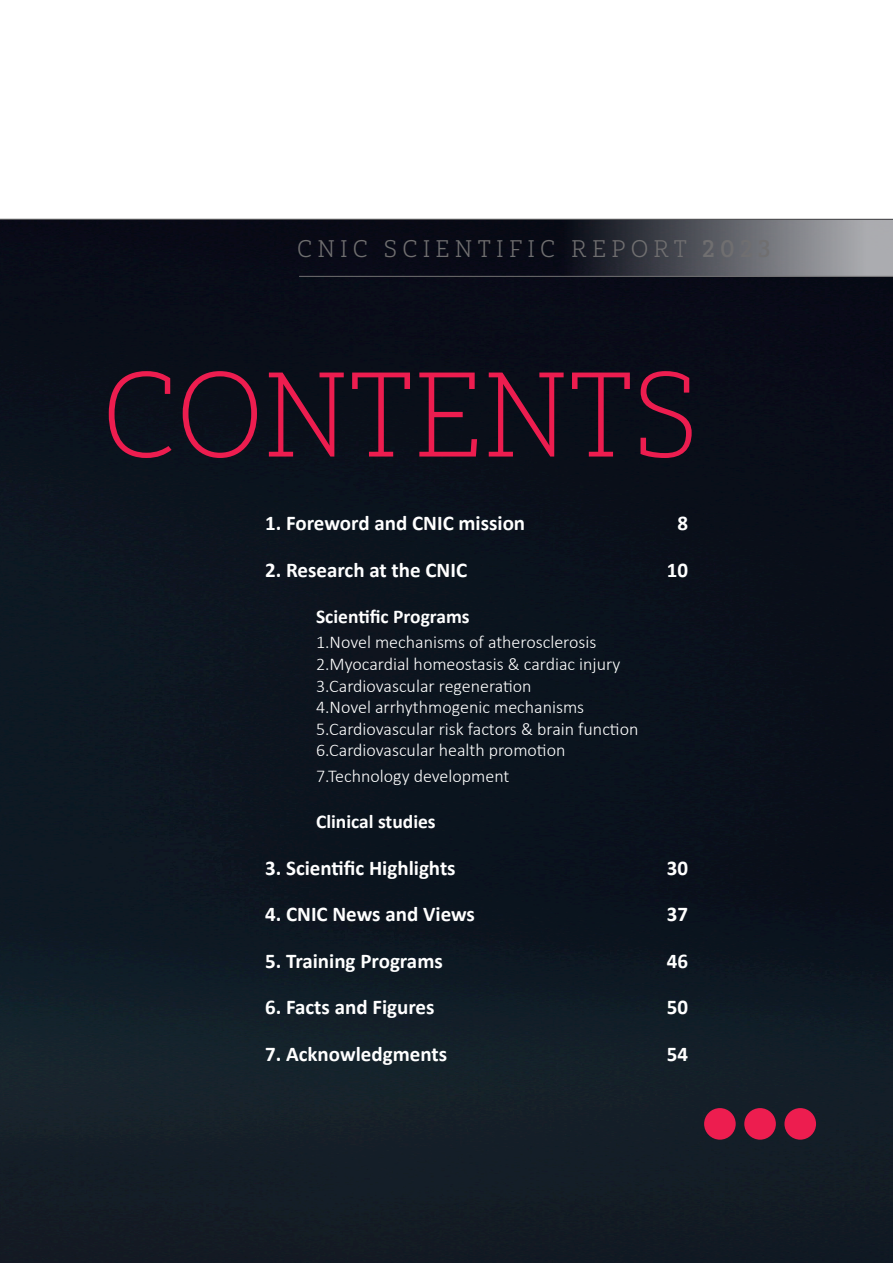
<style>
.page{position:relative;width:893px;height:1263px;background:#fff}
.page>*{position:absolute;margin:0;border:0;box-sizing:border-box;transform-origin:0 0}
.t1{font:120px "Yorkten Slab Nor Thi";color:#ed1d4f}
.t2{font:24px "Yorkten Slab Nor Lig";letter-spacing:.22em;color:#706f70}
.t3{font:700 21px "Calibri";color:#fff}
.t4{font:700 19.5px "Calibri";color:#fff}
.t5{font:300 18px "Calibri";color:#fff}
.s1{font-family:"Yorkten Slab Nor Med"}
</style>
<div class="page">
<img style="left:0;top:220px;width:893px;height:1043px">
<hr style="left:0;top:219px;width:893px;height:1px;background:#706f70">
<svg style="left:299px;top:220px;width:594px;height:56px;background:#383a43"></svg>
<hr style="left:299px;top:276px;width:594px;height:1px;background:#706f70">
<div style="left:704px;top:1108px;width:32px;height:32px;background:#ed1d4f;border-radius:50%"></div>
<div style="left:744px;top:1108px;width:32px;height:32px;background:#ed1d4f;border-radius:50%"></div>
<div style="left:784px;top:1108px;width:32px;height:32px;background:#ed1d4f;border-radius:50%"></div>
<p class="t2" style="left:297px;top:235px;width:475px">CNIC SCIENTIFIC REPORT <span class="s1">2023</span></p>
<p class="t1" style="left:102px;top:346px;width:598px">CONTENTS</p>
<p class="t3" style="left:265px;top:508px;width:262px">1. Foreword and CNIC mission</p>
<p class="t3" style="left:677px;top:508px;width:12px">8</p>
<p class="t3" style="left:265px;top:555px;width:204px">2. Research at the CNIC</p>
<p class="t3" style="left:667px;top:555px;width:23px">10</p>
<p class="t4" style="left:316px;top:603px;width:155px">Scientific Programs</p>
<p class="t5" style="left:316px;top:631px;width:282px">1.Novel mechanisms of atherosclerosis</p>
<p class="t5" style="left:316px;top:653px;width:306px">2.Myocardial homeostasis &amp; cardiac injury</p>
<p class="t5" style="left:316px;top:674px;width:217px">3.Cardiovascular regeneration</p>
<p class="t5" style="left:316px;top:696px;width:270px">4.Novel arrhythmogenic mechanisms</p>
<p class="t5" style="left:316px;top:718px;width:324px">5.Cardiovascular risk factors &amp; brain function</p>
<p class="t5" style="left:316px;top:739px;width:251px">6.Cardiovascular health promotion</p>
<p class="t5" style="left:316px;top:764px;width:195px">7.Technology development</p>
<p class="t4" style="left:316px;top:808px;width:121px">Clinical studies</p>
<p class="t3" style="left:265px;top:853px;width:192px">3. Scientific Highlights</p>
<p class="t3" style="left:667px;top:853px;width:23px">30</p>
<p class="t3" style="left:265px;top:899px;width:211px">4. CNIC News and Views</p>
<p class="t3" style="left:667px;top:899px;width:23px">37</p>
<p class="t3" style="left:265px;top:946px;width:179px">5. Training Programs</p>
<p class="t3" style="left:667px;top:946px;width:23px">46</p>
<p class="t3" style="left:265px;top:992px;width:171px">6. Facts and Figures</p>
<p class="t3" style="left:667px;top:992px;width:23px">50</p>
<p class="t3" style="left:265px;top:1039px;width:184px">7. Acknowledgments</p>
<p class="t3" style="left:667px;top:1039px;width:23px">54</p>
</div>
